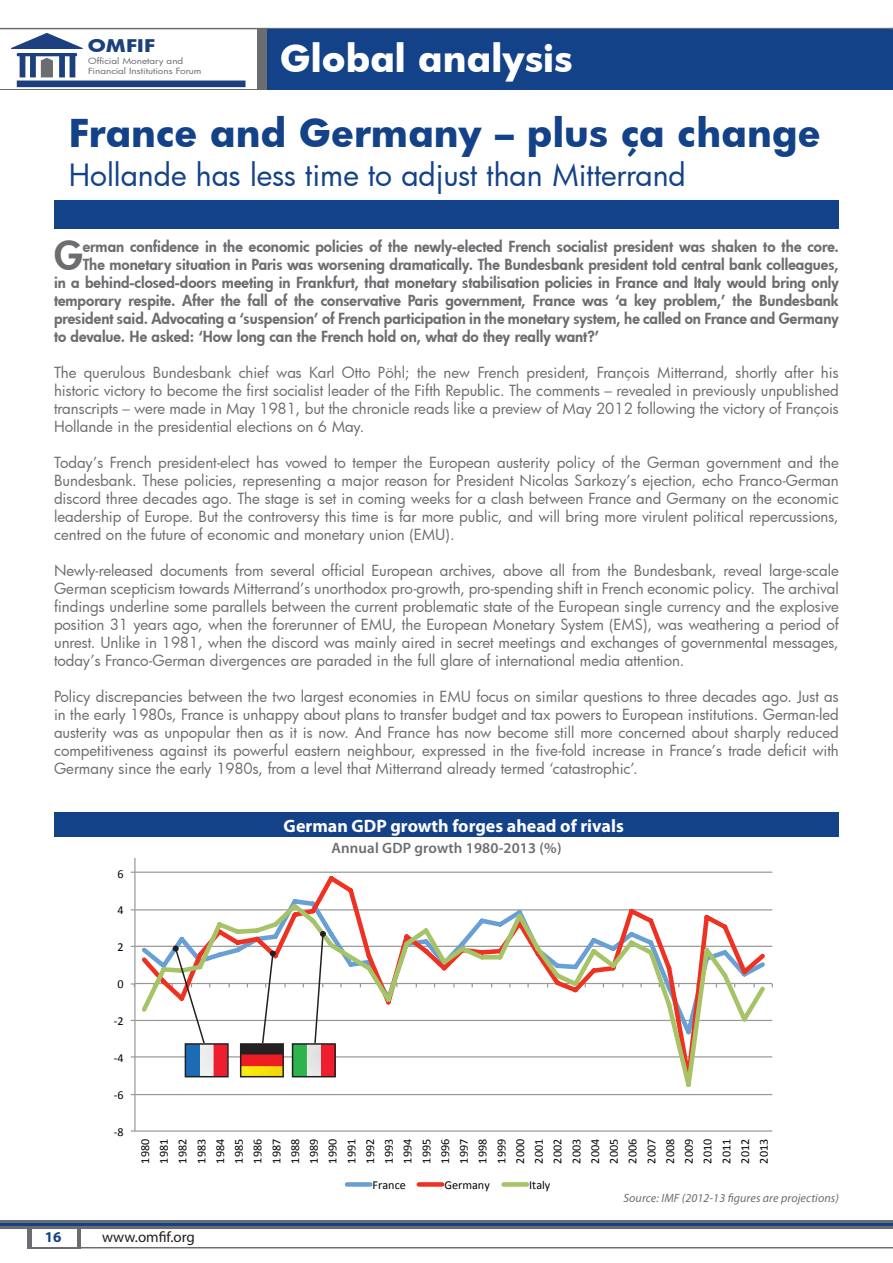
<style>
.page{position:relative;width:893px;height:1263px;background:#fff}
.page>*{position:absolute;margin:0;border:0;box-sizing:border-box;transform-origin:0 0}
.t1{font:800 38.85px "Futura";color:#6c6d70}
.t2{font:700 37.5px "Futura";color:#134289}
.t3{font:700 36px "Futura";color:#fff}
.t4{font:30px "Futura";color:#134289}
.t5{font:700 18px "Myriad Pro";color:#fff}
.t6{font:700 17.1px "Futura";color:#1c407e;scale:1.19 1}
.t7{font:15px/18px "Futura";color:#6c6d70;text-align:justify}
.t8{font:800 15px "Futura";color:#6c6d70}
.t9{font:600 15px "Myriad Pro";letter-spacing:.01em;color:#6c6d70}
.t10{font:15px "Myriad Pro";color:#241e1b}
.t11{font:700 15px "Myriad Pro";color:#134289}
.t12{font:12.15px/18.8px "Calibri";color:#040503;text-align:justify}
.t13{font:italic 12px "Myriad Pro";letter-spacing:.01em;color:#6c6d70}
.t14{font:8.25px/9.9px "Futura";color:#6c6d70;scale:1.19 1}
</style>
<div class="page">
<div style="left:27px;top:1222px;width:54px;height:26px;background:#6c6d70"></div>
<div style="left:32px;top:1222px;width:44px;height:25px;background:#fff"></div>
<svg style="left:0;top:29px;width:268px;height:61px"></svg>
<div style="left:0;top:28px;width:257px;height:60px;background:#fff"></div>
<svg style="left:11px;top:33px;width:235px;height:54px"></svg>
<hr style="left:0;top:28px;width:893px;height:1px;background:#6c6d70">
<hr style="left:27px;top:1247px;width:866px;height:1px;background:#6c6d70">
<div style="left:268px;top:29px;width:625px;height:61px;background:#134289"></div>
<svg style="left:0;top:1220px;width:864px;height:8px;background:#5d6574"></svg>
<hr style="left:0;top:1223px;width:893px;height:2px;background:#134289">
<div style="left:54px;top:200px;width:785px;height:29px;background:#134289"></div>
<div style="left:55px;top:812px;width:784px;height:24px;background:#134289"></div>
<svg style="left:130px;top:858px;width:643px;height:329px"></svg>
<svg style="left:313px;top:931px;width:13px;height:112px"></svg>
<div style="left:306px;top:1044px;width:16px;height:33px;background:#e4e4e4"></div>
<svg style="left:295px;top:1046px;width:12px;height:28px"></svg>
<div style="left:321px;top:1044px;width:14px;height:33px;background:#ee1e2f"></div>
<div style="left:292px;top:1043px;width:44px;height:34px;border:2px solid #231f20"></div>
<svg style="left:243px;top:1054px;width:38px;height:12px"></svg>
<svg style="left:241px;top:950px;width:45px;height:104px"></svg>
<svg style="left:243px;top:1066px;width:38px;height:8px"></svg>
<div style="left:240px;top:1043px;width:44px;height:34px;border:2px solid #231f20"></div>
<svg style="left:171px;top:945px;width:59px;height:132px"></svg>
<div style="left:185px;top:1043px;width:44px;height:34px;border:2px solid #231f20"></div>
<svg style="left:864px;top:1220px;width:29px;height:8px"></svg>
<hr style="left:864px;top:1223px;width:29px;height:2px;background:#134289">
<p class="t6" style="left:88px;top:33px;width:58px">OMFIF</p>
<p class="t14" style="left:88px;top:56px;width:97px">Official Monetary and<br>Financial Institutions Forum</p>
<h3 class="t3" style="left:280px;top:33px;width:294px">Global analysis</h3>
<h2 class="t2" style="left:69px;top:106px;width:753px">France and Germany – plus ça change</h2>
<h3 class="t4" style="left:69px;top:154px;width:618px">Hollande has less time to adjust than Mitterrand</h3>
<h1 class="t1" style="left:54px;top:229px;width:30px">G</h1>
<p class="t8" style="left:83px;top:236px;width:758px">erman confidence in the economic policies of the newly-elected French socialist president was shaken to the core.</p>
<p class="t8" style="left:83px;top:254px;width:758px">The monetary situation in Paris was worsening dramatically. The Bundesbank president told central bank colleagues,</p>
<p class="t8" style="left:54px;top:272px;width:786px">in a behind-closed-doors meeting in Frankfurt, that monetary stabilisation policies in France and Italy would bring only</p>
<p class="t8" style="left:54px;top:290px;width:786px">temporary respite. After the fall of the conservative Paris government, France was ‘a key problem,’ the Bundesbank</p>
<p class="t8" style="left:54px;top:308px;width:786px">president said. Advocating a ‘suspension’ of French participation in the monetary system, he called on France and Germany</p>
<p class="t8" style="left:54px;top:326px;width:547px">to devalue. He asked: ‘How long can the French hold on, what do they really want?’</p>
<p class="t7" style="left:54px;top:363px;width:786px">The querulous Bundesbank chief was Karl Otto Pöhl; the new French president, François Mitterrand, shortly after his historic victory to become the first socialist leader of the Fifth Republic. The comments – revealed in previously unpublished transcripts – were made in May 1981, but the chronicle reads like a preview of May 2012 following the victory of François Hollande in the presidential elections on 6 May.</p>
<p class="t7" style="left:54px;top:453px;width:786px">Today’s French president-elect has vowed to temper the European austerity policy of the German government and the Bundesbank. These policies, representing a major reason for President Nicolas Sarkozy’s ejection, echo Franco-German discord three decades ago. The stage is set in coming weeks for a clash between France and Germany on the economic leadership of Europe. But the controversy this time is far more public, and will bring more virulent political repercussions, centred on the future of economic and monetary union (EMU).</p>
<p class="t7" style="left:54px;top:561px;width:786px">Newly-released documents from several official European archives, above all from the Bundesbank, reveal large-scale German scepticism towards Mitterrand’s unorthodox pro-growth, pro-spending shift in French economic policy. The archival findings underline some parallels between the current problematic state of the European single currency and the explosive position 31 years ago, when the forerunner of EMU, the European Monetary System (EMS), was weathering a period of unrest. Unlike in 1981, when the discord was mainly aired in secret meetings and exchanges of governmental messages, today’s Franco-German divergences are paraded in the full glare of international media attention.</p>
<p class="t7" style="left:54px;top:687px;width:786px">Policy discrepancies between the two largest economies in EMU focus on similar questions to three decades ago. Just as in the early 1980s, France is unhappy about plans to transfer budget and tax powers to European institutions. German-led austerity was as unpopular then as it is now. And France has now become still more concerned about sharply reduced competitiveness against its powerful eastern neighbour, expressed in the five-fold increase in France’s trade deficit with Germany since the early 1980s, from a level that Mitterrand already termed ‘catastrophic’.</p>
<p class="t11" style="left:45px;top:1227px;width:18px">16</p>
<p class="t12" style="left:117px;top:864px;width:8px">6</p>
<p class="t12" style="left:117px;top:901px;width:8px">4</p>
<p class="t12" style="left:117px;top:938px;width:8px">2</p>
<p class="t12" style="left:117px;top:975px;width:8px">0</p>
<p class="t12" style="left:114px;top:1012px;width:11px">--‐2</p>
<p class="t12" style="left:114px;top:1049px;width:11px">--‐4</p>
<p class="t12" style="left:114px;top:1086px;width:11px">--‐6</p>
<p class="t12" style="left:114px;top:1123px;width:11px">--‐8</p>
<p class="t5" style="left:284px;top:814px;width:342px">German GDP growth forges ahead of rivals</p>
<p class="t9" style="left:331px;top:838px;width:232px">Annual GDP growth 1980-2013 (%)</p>
<p class="t12" style="left:136px;top:1163px;width:26px;rotate:-90deg">1980<br>1981<br>1982<br>1983<br>1984<br>1985<br>1986<br>1987<br>1988<br>1989<br>1990<br>1991<br>1992<br>1993<br>1994<br>1995<br>1996<br>1997<br>1998<br>1999<br>2000<br>2001<br>2002<br>2003<br>2004<br>2005<br>2006<br>2007<br>2008<br>2009<br>2010<br>2011<br>2012<br>2013</p>
<p class="t12" style="left:373px;top:1176px;width:35px">France</p>
<p class="t12" style="left:444px;top:1176px;width:47px">Germany</p>
<p class="t12" style="left:529px;top:1176px;width:23px">Italy</p>
<p class="t13" style="left:623px;top:1190px;width:217px">Source: IMF (2012-13 figures are projections)</p>
<p class="t10" style="left:102px;top:1228px;width:94px">www.omfif.org</p>
</div>
